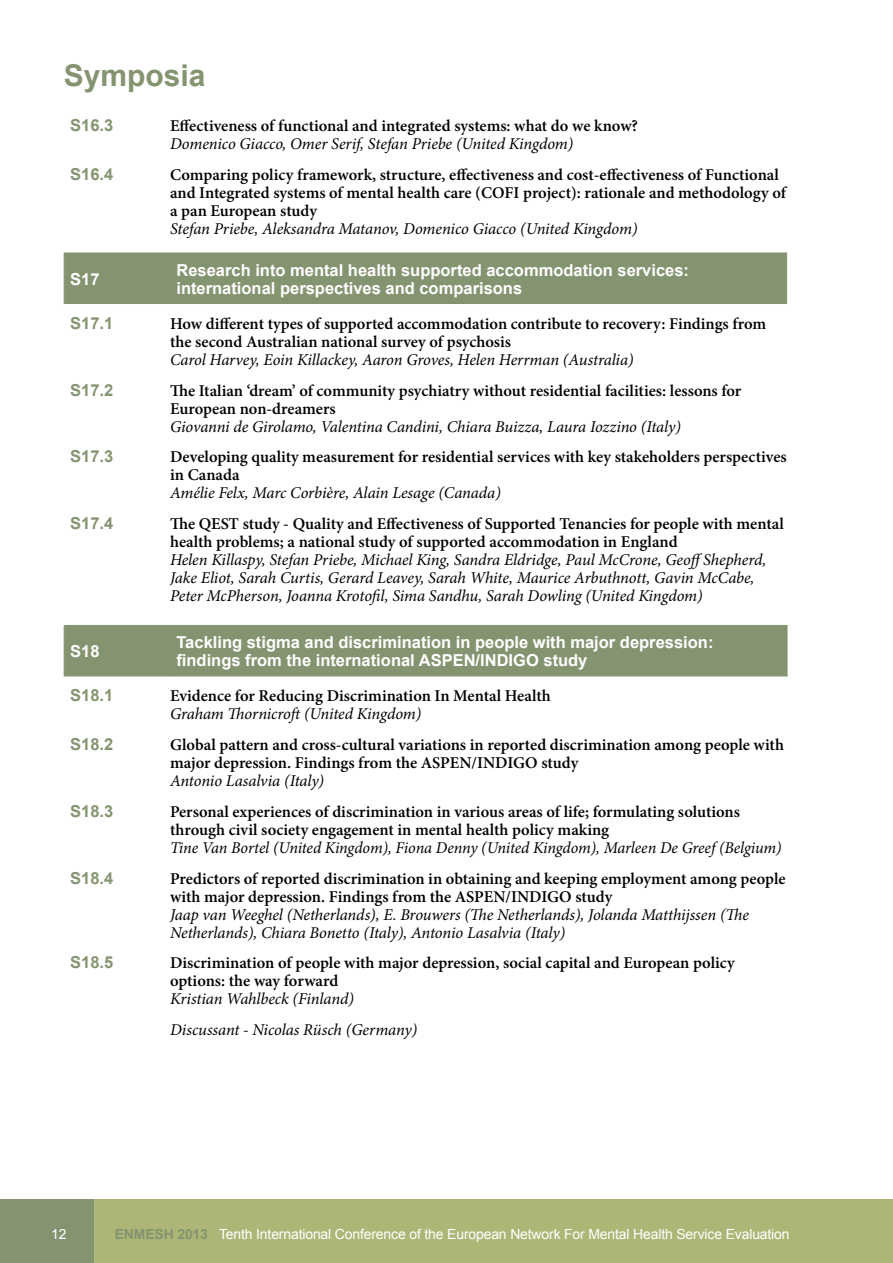
<style>
.page{position:relative;width:893px;height:1263px;background:#fff}
.page>*{position:absolute;margin:0;border:0;box-sizing:border-box;transform-origin:0 0}
.t1{font:700 30px "Arial";color:#859470}
.t2{font:600 16.5px/18px "Minion Pro";color:#000}
.t3{font:italic 16.5px/18px "Minion Pro";letter-spacing:-.01em;color:#000}
.t4{font:700 16.5px/18px "Arial";color:#fff}
.t5{font:700 16.5px "Arial";color:#859470}
.t6{font:13.95px "Arial";letter-spacing:-.01em;color:#fff}
.s1{font-weight:700;color:#859470}
</style>
<div class="page">
<div style="left:0;top:1199px;width:893px;height:64px;background:#adb676"></div>
<div style="left:0;top:1199px;width:94px;height:64px;background:#859470"></div>
<div style="left:65px;top:254px;width:721px;height:50px;background:#859470"></div>
<hr style="left:64px;top:253px;width:1px;height:51px;background:#859470">
<hr style="left:64px;top:253px;width:106px;height:1px;background:#859470">
<hr style="left:170px;top:253px;width:1px;height:51px;background:#859470">
<hr style="left:170px;top:253px;width:617px;height:1px;background:#859470">
<hr style="left:786px;top:253px;width:1px;height:51px;background:#859470">
<div style="left:65px;top:626px;width:722px;height:50px;background:#859470"></div>
<hr style="left:64px;top:626px;width:1px;height:50px;background:#859470">
<hr style="left:64px;top:625px;width:106px;height:1px;background:#859470">
<hr style="left:170px;top:625px;width:617px;height:1px;background:#859470">
<hr style="left:170px;top:626px;width:1px;height:50px;background:#859470">
<hr style="left:787px;top:626px;width:1px;height:50px;background:#859470">
<h1 class="t1" style="left:64px;top:55px;width:143px">Symposia</h1>
<p class="t5" style="left:70px;top:114px;width:45px">S16.3</p>
<p class="t2" style="left:170px;top:117px;width:469px">Effectiveness of functional and integrated systems: what do we know?</p>
<p class="t3" style="left:170px;top:135px;width:405px">Domenico Giacco, Omer Serif, Stefan Priebe (United Kingdom)</p>
<p class="t5" style="left:70px;top:163px;width:45px">S16.4</p>
<p class="t2" style="left:170px;top:165px;width:617px">Comparing policy framework, structure, effectiveness and cost-effectiveness of Functional and Integrated systems of mental health care (COFI project): rationale and methodology of a pan European study</p>
<p class="t3" style="left:170px;top:220px;width:469px">Stefan Priebe, Aleksandra Matanov, Domenico Giacco (United Kingdom)</p>
<p class="t4" style="left:70px;top:270px;width:31px">S17</p>
<p class="t4" style="left:176px;top:261px;width:514px">Research into mental health supported accommodation services: international perspectives and comparisons</p>
<p class="t5" style="left:70px;top:312px;width:45px">S17.1</p>
<p class="t2" style="left:170px;top:314px;width:598px">How different types of supported accommodation contribute to recovery: Findings from the second Australian national survey of psychosis</p>
<p class="t3" style="left:170px;top:350px;width:465px">Carol Harvey, Eoin Killackey, Aaron Groves, Helen Herrman (Australia)</p>
<p class="t5" style="left:70px;top:379px;width:45px">S17.2</p>
<p class="t2" style="left:170px;top:381px;width:573px">The Italian ‘dream’ of community psychiatry without residential facilities: lessons for<br>European non-dreamers</p>
<p class="t3" style="left:170px;top:417px;width:512px">Giovanni de Girolamo, Valentina Candini, Chiara Buizza, Laura Iozzino (Italy)</p>
<p class="t5" style="left:70px;top:446px;width:45px">S17.3</p>
<p class="t2" style="left:170px;top:448px;width:618px">Developing quality measurement for residential services with key stakeholders perspectives in Canada</p>
<p class="t3" style="left:170px;top:484px;width:332px">Amélie Felx, Marc Corbière, Alain Lesage (Canada)</p>
<p class="t5" style="left:70px;top:512px;width:45px">S17.4</p>
<p class="t2" style="left:170px;top:515px;width:615px">The QEST study - Quality and Effectiveness of Supported Tenancies for people with mental health problems; a national study of supported accommodation in England</p>
<p class="t3" style="left:170px;top:551px;width:598px">Helen Killaspy, Stefan Priebe, Michael King, Sandra Eldridge, Paul McCrone, GeoffShepherd,<br>Jake Eliot, Sarah Curtis, Gerard Leavey, Sarah White, Maurice Arbuthnott, Gavin McCabe,<br>Peter McPherson, Joanna Krotofil, Sima Sandhu, Sarah Dowling (United Kingdom)</p>
<p class="t4" style="left:70px;top:643px;width:31px">S18</p>
<p class="t4" style="left:176px;top:634px;width:539px">Tackling stigma and discrimination in people with major depression: findings from the international ASPEN/INDIGO study</p>
<p class="t5" style="left:70px;top:684px;width:45px">S18.1</p>
<p class="t2" style="left:170px;top:687px;width:382px">Evidence for Reducing Discrimination In Mental Health</p>
<p class="t3" style="left:170px;top:705px;width:253px">Graham Thornicroft (United Kingdom)</p>
<p class="t5" style="left:70px;top:733px;width:45px">S18.2</p>
<p class="t2" style="left:170px;top:736px;width:615px">Global pattern and cross-cultural variations in reported discrimination among people with major depression. Findings from the ASPEN/INDIGO study</p>
<p class="t3" style="left:170px;top:772px;width:156px">Antonio Lasalvia (Italy)</p>
<p class="t5" style="left:70px;top:800px;width:45px">S18.3</p>
<p class="t2" style="left:170px;top:802px;width:571px">Personal experiences of discrimination in various areas of life; formulating solutions through civil society engagement in mental health policy making</p>
<p class="t3" style="left:170px;top:838px;width:613px">Tine Van Bortel (United Kingdom), Fiona Denny (United Kingdom), Marleen De Greef (Belgium)</p>
<p class="t5" style="left:70px;top:867px;width:45px">S18.4</p>
<p class="t2" style="left:170px;top:869px;width:617px">Predictors of reported discrimination in obtaining and keeping employment among people with major depression. Findings from the ASPEN/INDIGO study</p>
<p class="t3" style="left:170px;top:905px;width:580px">Jaap van Weeghel (Netherlands), E. Brouwers (The Netherlands), Jolanda Matthijssen (The<br>Netherlands), Chiara Bonetto (Italy), Antonio Lasalvia (Italy)</p>
<p class="t5" style="left:70px;top:952px;width:45px">S18.5</p>
<p class="t2" style="left:170px;top:954px;width:566px">Discrimination of people with major depression, social capital and European policy options: the way forward</p>
<p class="t3" style="left:170px;top:984px;width:249px;line-height:30.8px">Kristian Wahlbeck (Finland)<br>Discussant - Nicolas Rüsch (Germany)</p>
<p class="t6" style="left:51px;top:1225px;width:17px">12</p>
<p class="t6" style="left:115px;top:1225px;width:676px"><span class="s1">ENMESH 2013</span> Tenth International Conference of the European Network For Mental Health Service Evaluation</p>
</div>
